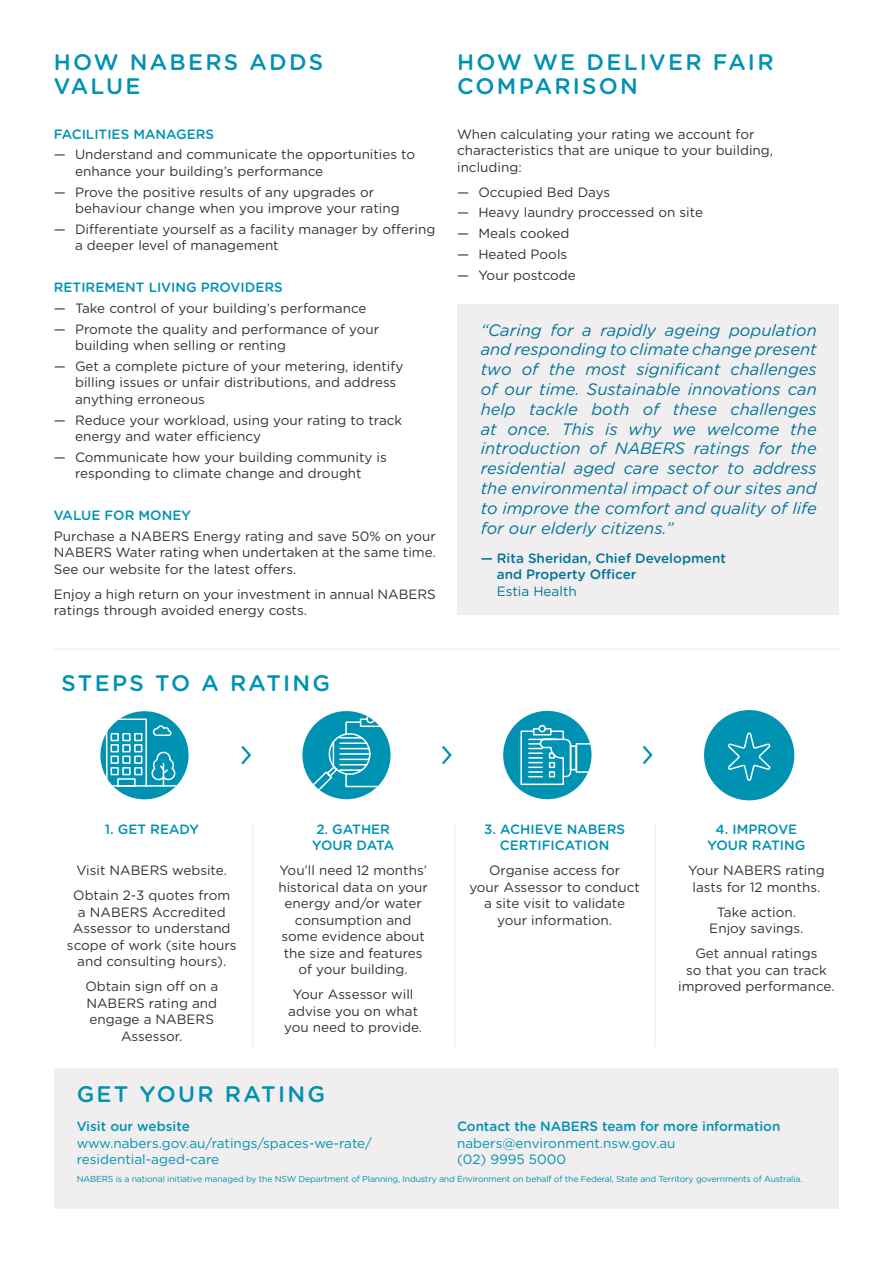
<style>
.page{position:relative;width:893px;height:1263px;background:#fff}
.page>*{position:absolute;margin:0;border:0;box-sizing:border-box;transform-origin:0 0}
._15_16_Header{font:500 22.5px/24px "Gotham Rounded";letter-spacing:.1em;color:#0092b3}
.t1{font:italic 16.5px/19.8px "Gotham Rounded";color:#007599;text-align:justify}
._9_11_Body{font:13.5px/16.5px "Gotham Rounded";color:#333233;text-align:center}
._9_11_Body-2{font:500 13.5px/16.5px "Gotham Rounded";color:#0092b3;text-align:center}
.t2{font:13.5px/16.5px "Gotham Rounded";color:#0092b3}
.t3{font:500 13.5px "Gotham Rounded";color:#007599}
.t4{font:13.5px "Gotham Rounded";color:#007599}
.t5{font:8.7px "Gotham Rounded";letter-spacing:-.02em;color:#0092b3}
.s1{font-weight:500}
</style>
<div class="page">
<div style="left:54px;top:1069px;width:785px;height:140px;background:#f0eeee"></div>
<hr style="left:54px;top:648px;width:785px;height:2px;background:#f0eeee">
<hr style="left:654px;top:823px;width:2px;height:224px;background:#f0eeee">
<hr style="left:454px;top:823px;width:2px;height:224px;background:#f0eeee">
<hr style="left:252px;top:823px;width:2px;height:224px;background:#f0eeee">
<svg style="left:442px;top:745px;width:10px;height:20px"></svg>
<svg style="left:241px;top:746px;width:10px;height:19px"></svg>
<svg style="left:642px;top:745px;width:11px;height:20px"></svg>
<div style="left:503px;top:711px;width:88px;height:88px;background:#0092b3;border-radius:50%"></div>
<svg style="left:520px;top:724px;width:71px;height:62px"></svg>
<div style="left:705px;top:711px;width:88px;height:88px;background:#0092b3;border-radius:50%"></div>
<svg style="left:728px;top:732px;width:43px;height:49px"></svg>
<div style="left:704px;top:710px;width:90px;height:90px;border:2px solid #0092b3;border-radius:50%"></div>
<div style="left:302px;top:711px;width:89px;height:88px;background:#0092b3;border-radius:50%"></div>
<svg style="left:308px;top:714px;width:83px;height:82px"></svg>
<div style="left:100px;top:711px;width:89px;height:88px;background:#0092b3;border-radius:50%"></div>
<svg style="left:105px;top:718px;width:77px;height:69px"></svg>
<div style="left:457px;top:304px;width:382px;height:310px;background:#f0eeee"></div>
<p class="_15_16_Header" style="left:54px;top:49px;width:271px">HOW NABERS ADDS<br>VALUE</p>
<p class="_9_11_Body-2" style="left:54px;top:125px;width:162px">FACILITIES MANAGERS</p>
<p class="_9_11_Body" style="left:75px;top:146px;width:342px;text-align:left;text-indent:-21px">— Understand and communicate the opportunities to enhance your building’s performance</p>
<p class="_9_11_Body" style="left:75px;top:183px;width:326px;text-align:left;text-indent:-21px">— Prove the positive results of any upgrades or behaviour change when you improve your rating</p>
<p class="_9_11_Body" style="left:75px;top:220px;width:362px;text-align:left;text-indent:-21px">— Differentiate yourself as a facility manager by offering a deeper level of management</p>
<p class="_9_11_Body-2" style="left:54px;top:278px;width:230px">RETIREMENT LIVING PROVIDERS</p>
<p class="_9_11_Body" style="left:54px;top:299px;width:314px">— Take control of your building’s performance</p>
<p class="_9_11_Body" style="left:75px;top:320px;width:306px;text-align:left;text-indent:-21px">— Promote the quality and performance of your building when selling or renting</p>
<p class="_9_11_Body" style="left:75px;top:357px;width:330px;text-align:left;text-indent:-21px">— Get a complete picture of your metering, identify billing issues or unfair distributions, and address anything erroneous</p>
<p class="_9_11_Body" style="left:75px;top:411px;width:329px;text-align:left;text-indent:-21px">— Reduce your workload, using your rating to track energy and water efficiency</p>
<p class="_9_11_Body" style="left:54px;top:448px;width:334px">— Communicate how your building community is responding to climate change and drought</p>
<p class="_9_11_Body-2" style="left:54px;top:506px;width:139px">VALUE FOR MONEY</p>
<p class="_9_11_Body" style="left:54px;top:527px;width:384px;text-align:justify">Purchase a NABERS Energy rating and save 50% on your NABERS Water rating when undertaken at the same time.<br>See our website for the latest offers.</p>
<p class="_9_11_Body" style="left:54px;top:585px;width:384px;text-align:left">Enjoy a high return on your investment in annual NABERS ratings through avoided energy costs.</p>
<p class="_15_16_Header" style="left:457px;top:49px;width:318px">HOW WE DELIVER FAIR<br>COMPARISON</p>
<p class="_9_11_Body" style="left:457px;top:125px;width:318px;text-align:left">When calculating your rating we account for characteristics that are unique to your building, including:</p>
<p class="_9_11_Body" style="left:457px;top:183px;width:155px">— Occupied Bed Days</p>
<p class="_9_11_Body" style="left:457px;top:204px;width:247px">— Heavy laundry proccessed on site</p>
<p class="_9_11_Body" style="left:457px;top:225px;width:114px">— Meals cooked</p>
<p class="_9_11_Body" style="left:457px;top:245px;width:112px">— Heated Pools</p>
<p class="_9_11_Body" style="left:457px;top:266px;width:120px">— Your postcode</p>
<p class="t1" style="left:481px;top:319px;width:338px">“Caring for a rapidly ageing population and responding to climate change present two of the most significant challenges of our time. Sustainable innovations can help tackle both of these challenges at once. This is why we welcome the introduction of NABERS ratings for the residential aged care sector to address the environmental impact of our sites and to improve the comfort and quality of life for our elderly citizens.”</p>
<p class="t3" style="left:481px;top:548px;width:247px">— Rita Sheridan, Chief Development</p>
<p class="t3" style="left:497px;top:565px;width:141px">and Property Officer</p>
<p class="t4" style="left:497px;top:582px;width:81px">Estia Health</p>
<p class="_15_16_Header" style="left:62px;top:670px;width:270px">STEPS TO A RATING</p>
<p class="_9_11_Body-2" style="left:105px;top:820px;width:95px">1. GET READY</p>
<p class="_9_11_Body" style="left:77px;top:861px;width:152px">Visit NABERS website.</p>
<p class="_9_11_Body" style="left:67px;top:886px;width:171px">Obtain 2-3 quotes from<br>a NABERS Accredited<br>Assessor to understand scope of work (site hours and consulting hours).</p>
<p class="_9_11_Body" style="left:85px;top:977px;width:134px">Obtain sign off on a<br>NABERS rating and engage a NABERS<br>Assessor.</p>
<p class="_9_11_Body-2" style="left:312px;top:820px;width:83px">2. GATHER<br>YOUR DATA</p>
<p class="_9_11_Body" style="left:278px;top:861px;width:151px">You’ll need 12 months’ historical data on your energy and/or water consumption and some evidence about the size and features of your building.</p>
<p class="_9_11_Body" style="left:284px;top:985px;width:140px">Your Assessor will advise you on what you need to provide.</p>
<p class="_15_16_Header" style="left:77px;top:1081px;width:250px">GET YOUR RATING</p>
<p class="t2" style="left:77px;top:1117px;width:297px"><span class="s1">Visit our website </span>www.nabers.gov.au/ratings/spaces-we-rate/ residential-aged-care</p>
<p class="_9_11_Body-2" style="left:484px;top:820px;width:142px">3. ACHIEVE NABERS<br>CERTIFICATION</p>
<p class="_9_11_Body" style="left:469px;top:861px;width:172px">Organise access for<br>your Assessor to conduct a site visit to validate your information.</p>
<p class="_9_11_Body-2" style="left:708px;top:820px;width:99px">4. IMPROVE<br>YOUR RATING</p>
<p class="_9_11_Body" style="left:688px;top:861px;width:138px">Your NABERS rating lasts for 12 months.</p>
<p class="_9_11_Body" style="left:709px;top:903px;width:96px">Take action.<br>Enjoy savings.</p>
<p class="_9_11_Body" style="left:678px;top:944px;width:158px">Get annual ratings<br>so that you can track improved performance.</p>
<p class="_9_11_Body-2" style="left:457px;top:1117px;width:325px">Contact the NABERS team for more information</p>
<p class="t2" style="left:457px;top:1134px;width:220px">nabers@environment.nsw.gov.au (02) 9995 5000</p>
<p class="t5" style="left:77px;top:1173px;width:727px">NABERS is a national initiative managed by the NSW Department of Planning, Industry and Environment on behalf of the Federal, State and Territory governments of Australia.</p>
</div>
